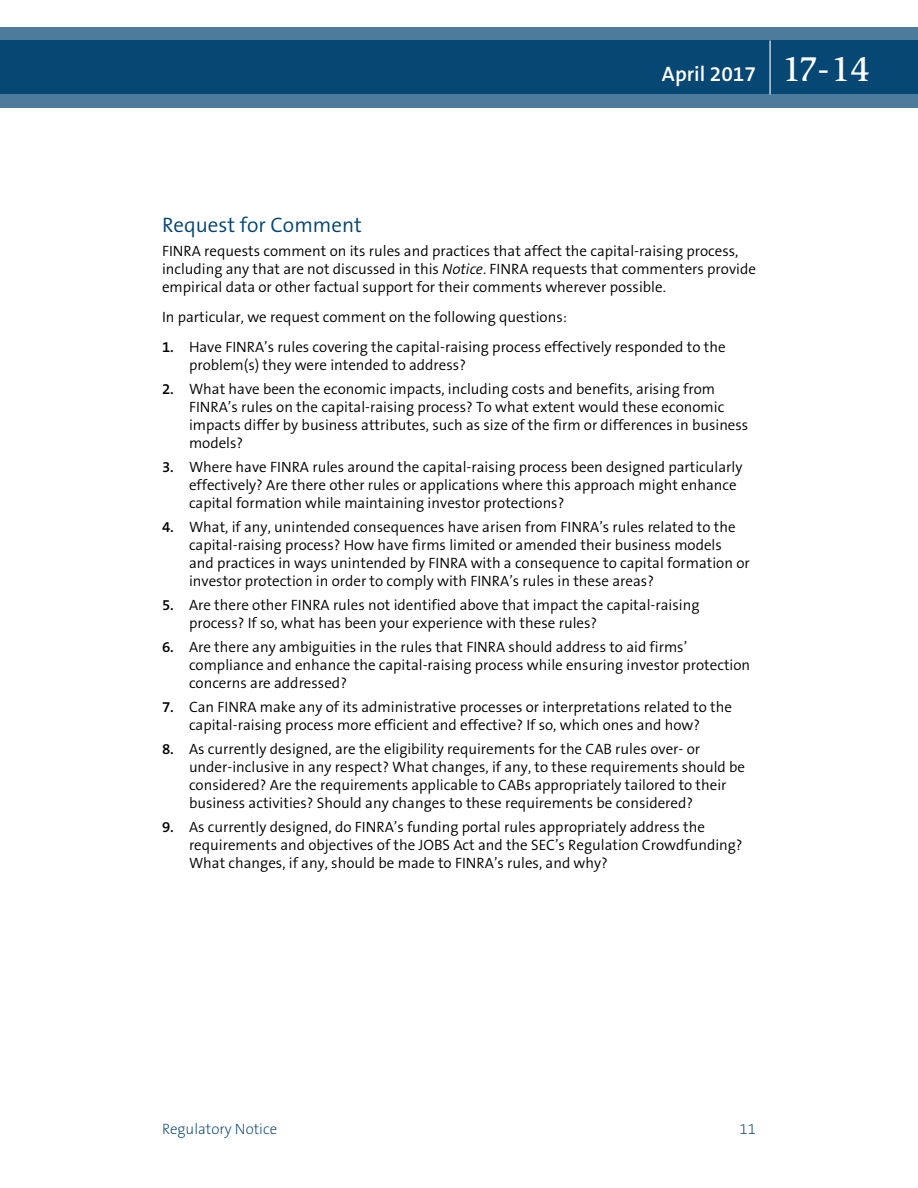
<style>
.page{position:relative;width:918px;height:1188px;background:#fff}
.page>*{position:absolute;margin:0;border:0;box-sizing:border-box;transform-origin:0 0}
.head{font:300 21px "The Sans B4";color:#004270}
.t1{font:600 21px "The Sans B6";color:#fff}
.text{font:300 15px/18px "The Sans B4";color:#000}
.t2{font:200 15px "The Sans B2";color:#004270}
.s1{font-family:"Slimbach LT";font-weight:500;font-size:36px}
.s2{font-style:italic}
.s3{font-family:"The Sans B6";font-weight:600}
</style>
<div class="page">
<svg style="left:0;top:27px;width:918px;height:81px;background:#1e5881"></svg>
<hr style="left:770px;top:40px;width:1px;height:54px;background:#fff">
<h1 class="t1" style="left:662px;top:62px;width:210px">April 2017 <span class="s1">17-14</span></h1>
<p class="head" style="left:162px;top:213px;width:201px">Request for Comment</p>
<p class="text" style="left:162px;top:242px;width:596px">FINRA requests comment on its rules and practices that affect the capital-raising process, including any that are not discussed in this <span class="s2">Notice</span>. FINRA requests that commenters provide empirical data or other factual support for their comments wherever possible.</p>
<p class="text" style="left:162px;top:308px;width:407px">In particular, we request comment on the following questions:</p>
<p class="text" style="left:189px;top:338px;width:538px;text-indent:-27px"><span class="s3">1.</span> Have FINRA’s rules covering the capital-raising process effectively responded to the problem(s) they were intended to address?</p>
<p class="text" style="left:189px;top:380px;width:561px;text-indent:-27px"><span class="s3">2.</span> What have been the economic impacts, including costs and benefits, arising from FINRA’s rules on the capital-raising process? To what extent would these economic impacts differ by business attributes, such as size of the firm or differences in business models?</p>
<p class="text" style="left:189px;top:458px;width:555px;text-indent:-27px"><span class="s3">3.</span> Where have FINRA rules around the capital-raising process been designed particularly effectively? Are there other rules or applications where this approach might enhance capital formation while maintaining investor protections?</p>
<p class="text" style="left:189px;top:518px;width:562px;text-indent:-27px"><span class="s3">4.</span> What, if any, unintended consequences have arisen from FINRA’s rules related to the capital-raising process? How have firms limited or amended their business models and practices in ways unintended by FINRA with a consequence to capital formation or investor protection in order to comply with FINRA’s rules in these areas?</p>
<p class="text" style="left:189px;top:596px;width:512px;text-indent:-27px"><span class="s3">5.</span> Are there other FINRA rules not identified above that impact the capital-raising process? If so, what has been your experience with these rules?</p>
<p class="text" style="left:189px;top:638px;width:563px;text-indent:-27px"><span class="s3">6.</span> Are there any ambiguities in the rules that FINRA should address to aid firms’ compliance and enhance the capital-raising process while ensuring investor protection concerns are addressed?</p>
<p class="text" style="left:162px;top:698px;width:571px;text-align:center"><span class="s3">7.</span> Can FINRA make any of its administrative processes or interpretations related to the capital-raising process more efficient and effective? If so, which ones and how?</p>
<p class="text" style="left:189px;top:740px;width:558px;text-indent:-27px"><span class="s3">8.</span> As currently designed, are the eligibility requirements for the CAB rules over- or under-inclusive in any respect? What changes, if any, to these requirements should be considered? Are the requirements applicable to CABs appropriately tailored to their business activities? Should any changes to these requirements be considered?</p>
<p class="text" style="left:189px;top:818px;width:555px;text-indent:-27px"><span class="s3">9.</span> As currently designed, do FINRA’s funding portal rules appropriately address the requirements and objectives of the JOBS Act and the SEC’s Regulation Crowdfunding?<br>What changes, if any, should be made to FINRA’s rules, and why?</p>
<p class="t2" style="left:162px;top:1121px;width:117px">Regulatory Notice</p>
<p class="t2" style="left:740px;top:1121px;width:18px">11</p>
</div>
